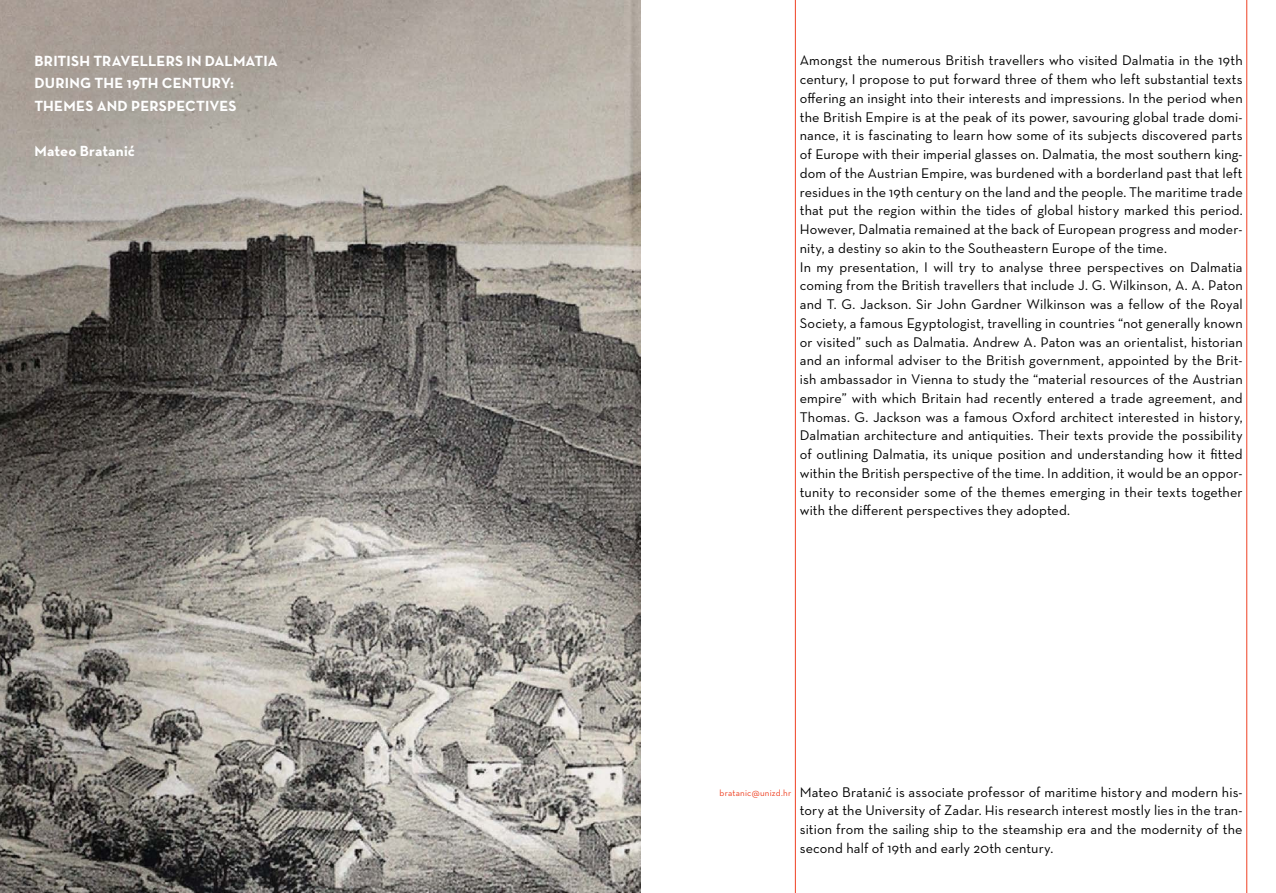
<style>
.page{position:relative;width:1276px;height:893px;background:#fff}
.page>*{position:absolute;margin:0;border:0;box-sizing:border-box;transform-origin:0 0}
.t1{font:700 15px/22.5px "Neutra Text CE";letter-spacing:.01em;color:#fff}
.t2{font:500 14.25px/18.8px "Neutra Text CE";letter-spacing:.01em;color:#000}
.t3{font:500 9px "Neutra Text CE";letter-spacing:.025em;color:#ef4123}
</style>
<div class="page">
<hr style="left:1246px;top:0;width:1px;height:893px;background:#ef4123">
<hr style="left:795px;top:0;width:1px;height:893px;background:#ef4123">
<img style="left:0;top:0;width:640px;height:893px">
<div style="left:0;top:0;width:529px;height:461px;background:#000;opacity:.75"></div>
<p class="t1" style="left:34px;top:49px;width:245px">BRITISH TRAVELLERS IN DALMATIA<br>DURING THE 19TH CENTURY:<br>THEMES AND PERSPECTIVES</p>
<p class="t1" style="left:34px;top:139px;width:102px">Mateo Bratanić</p>
<p class="t2" style="left:800px;top:51px;width:444px">Amongst the numerous British travellers who visited Dalmatia in the 19th century, I propose to put forward three of them who left substantial texts offering an insight into their interests and impressions. In the period when the British Empire is at the peak of its power, savouring global trade domi&shy;nance, it is fascinating to learn how some of its subjects discovered parts of Europe with their imperial glasses on. Dalmatia, the most southern king&shy;dom of the Austrian Empire, was burdened with a borderland past that left residues in the 19th century on the land and the people. The maritime trade that put the region within the tides of global history marked this period.<br>However, Dalmatia remained at the back of European progress and moder&shy;nity, a destiny so akin to the Southeastern Europe of the time.<br>In my presentation, I will try to analyse three perspectives on Dalmatia coming from the British travellers that include J. G. Wilkinson, A. A. Paton and T. G. Jackson. Sir John Gardner Wilkinson was a fellow of the Royal Society, a famous Egyptologist, travelling in countries “not generally known or visited” such as Dalmatia. Andrew A. Paton was an orientalist, historian and an informal adviser to the British government, appointed by the Brit&shy;ish ambassador in Vienna to study the “material resources of the Austrian empire” with which Britain had recently entered a trade agreement, and Thomas. G. Jackson was a famous Oxford architect interested in history, Dalmatian architecture and antiquities. Their texts provide the possibility of outlining Dalmatia, its unique position and understanding how it fitted within the British perspective of the time. In addition, it would be an oppor&shy;tunity to reconsider some of the themes emerging in their texts together with the different perspectives they adopted.</p>
<p class="t3" style="left:719px;top:787px;width:73px">bratanic@unizd.hr</p>
<p class="t2" style="left:800px;top:782px;width:444px;text-align:justify">Mateo Bratanić is associate professor of maritime history and modern his&shy;tory at the University of Zadar. His research interest mostly lies in the tran&shy;sition from the sailing ship to the steamship era and the modernity of the second half of 19th and early 20th century.</p>
</div>
